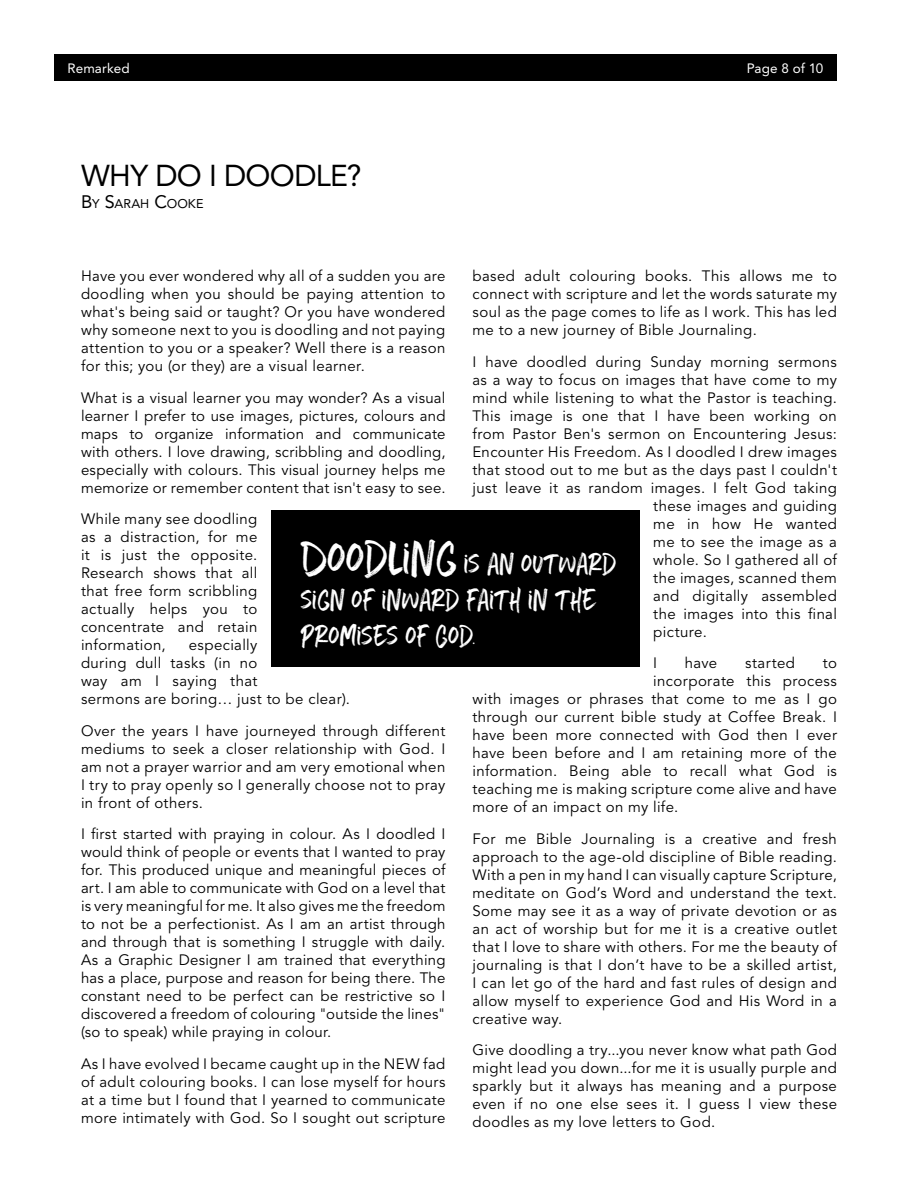
<style>
.page{position:relative;width:918px;height:1188px;background:#fff}
.page>*{position:absolute;margin:0;border:0;box-sizing:border-box;transform-origin:0 0}
.t1{font:30px/35.8px "Five Boroughs Handwriting";color:#fff}
.t2{font:30px "Avenir";letter-spacing:-.025em;color:#000}
.t3{font:15px/18px "Avenir";letter-spacing:.025em;color:#000;text-align:justify}
.t4{font:13.5px "Avenir";letter-spacing:.01em;color:#fff}
.t5{font:12.6px "Avenir";color:#000}
.s1{font-size:18px}
.s2{font-size:49.95px}
</style>
<div class="page">
<div style="left:54px;top:54px;width:783px;height:27px;background:#000"></div>
<div style="left:271px;top:510px;width:369px;height:157px;background:#000"></div>
<p class="t4" style="left:68px;top:60px;width:64px">Remarked</p>
<p class="t4" style="left:747px;top:61px;width:78px">Page 8 of 10</p>
<h1 class="t2" style="left:81px;top:158px;width:282px">WHY DO I DOODLE?</h1>
<p class="t5" style="left:81px;top:196px;width:124px"><span class="s1">B</span>Y <span class="s1">S</span>ARAH <span class="s1">C</span>OOKE</p>
<p class="t3" style="left:81px;top:268px;width:366px">Have you ever wondered why all of a sudden you are doodling when you should be paying attention to what's being said or taught? Or you have wondered why someone next to you is doodling and not paying attention to you or a speaker? Well there is a reason for this; you (or they) are a visual learner.</p>
<p class="t3" style="left:81px;top:389px;width:366px">What is a visual learner you may wonder? As a visual learner I prefer to use images, pictures, colours and maps to organize information and communicate with others. I love drawing, scribbling and doodling, especially with colours. This visual journey helps me memorize or remember content that isn't easy to see.</p>
<p class="t3" style="left:81px;top:511px;width:178px">While many see doodling as a distraction, for me it is just the opposite.<br>Research shows that all that free form scribbling actually helps you to concentrate and retain information,</p>
<p class="t3" style="left:472px;top:268px;width:366px">based adult colouring books. This allows me to connect with scripture and let the words saturate my soul as the page comes to life as I work. This has led me to a new journey of Bible Journaling.</p>
<p class="t3" style="left:472px;top:353px;width:366px">I have doodled during Sunday morning sermons</p>
<p class="t3" style="left:472px;top:371px;width:366px">as a way to focus on images that have come to my</p>
<p class="t3" style="left:472px;top:389px;width:366px">mind while listening to what the Pastor is teaching.</p>
<p class="t3" style="left:472px;top:407px;width:366px">This image is one that I have been working on</p>
<p class="t3" style="left:472px;top:425px;width:366px">from Pastor Ben's sermon on Encountering Jesus:</p>
<p class="t3" style="left:472px;top:443px;width:366px">Encounter His Freedom. As I doodled I drew images</p>
<p class="t3" style="left:472px;top:461px;width:366px">that stood out to me but as the days past I couldn't</p>
<p class="t3" style="left:472px;top:479px;width:366px">just leave it as random images. I felt God taking</p>
<p class="t3" style="left:653px;top:497px;width:185px">these images and guiding</p>
<p class="t3" style="left:653px;top:515px;width:185px">me in how He wanted</p>
<p class="t3" style="left:653px;top:533px;width:185px">me to see the image as a</p>
<p class="t3" style="left:653px;top:551px;width:185px">whole. So I gathered all of</p>
<p class="t3" style="left:653px;top:569px;width:185px">the images, scanned them</p>
<p class="t3" style="left:653px;top:587px;width:185px">and digitally assembled</p>
<p class="t3" style="left:653px;top:605px;width:185px">the images into this final</p>
<p class="t3" style="left:653px;top:623px;width:55px">picture.</p>
<p class="t3" style="left:653px;top:655px;width:5px">I</p>
<p class="t3" style="left:685px;top:655px;width:34px">have</p>
<p class="t3" style="left:745px;top:655px;width:52px">started</p>
<p class="t3" style="left:823px;top:655px;width:16px">to</p>
<p class="t3" style="left:653px;top:673px;width:185px">incorporate this process</p>
<p class="t3" style="left:473px;top:691px;width:366px">with images or phrases that come to me as I go</p>
<p class="t3" style="left:473px;top:709px;width:366px">through our current bible study at Coffee Break. I</p>
<p class="t3" style="left:473px;top:727px;width:366px">have been more connected with God then I ever</p>
<p class="t3" style="left:473px;top:745px;width:366px">have been before and I am retaining more of the</p>
<p class="t3" style="left:473px;top:763px;width:366px">information. Being able to recall what God is</p>
<p class="t3" style="left:473px;top:781px;width:366px">teaching me is making scripture come alive and have</p>
<p class="t3" style="left:473px;top:799px;width:207px">more of an impact on my life.</p>
<p class="t3" style="left:473px;top:830px;width:366px">For me Bible Journaling is a creative and fresh approach to the age-old discipline of Bible reading.<br>With a pen in my hand I can visually capture Scripture, meditate on God’s Word and understand the text.<br>Some may see it as a way of private devotion or as an act of worship but for me it is a creative outlet that I love to share with others. For me the beauty of journaling is that I don’t have to be a skilled artist, I can let go of the hard and fast rules of design and allow myself to experience God and His Word in a creative way.</p>
<p class="t3" style="left:473px;top:1042px;width:366px">Give doodling a try...you never know what path God might lead you down...for me it is usually purple and sparkly but it always has meaning and a purpose even if no one else sees it. I guess I view these doodles as my love letters to God.</p>
<h1 class="t1" style="left:301px;top:545px;width:317px"><span class="s2">DOODLING</span> IS AN OUTWARD<br>SIGN OF INWARD FAITH IN THE<br>PROMISES OF GOD.</h1>
<p class="t3" style="left:81px;top:637px;width:271px;text-align:left;text-indent:108px">especially<br>during dull tasks (in no<br>way am I saying that<br>sermons are boring… just to be clear).</p>
<p class="t3" style="left:81px;top:722px;width:366px">Over the years I have journeyed through different mediums to seek a closer relationship with God. I am not a prayer warrior and am very emotional when I try to pray openly so I generally choose not to pray in front of others.</p>
<p class="t3" style="left:81px;top:826px;width:366px">I first started with praying in colour. As I doodled I would think of people or events that I wanted to pray for. This produced unique and meaningful pieces of art. I am able to communicate with God on a level that is very meaningful for me. It also gives me the freedom to not be a perfectionist. As I am an artist through and through that is something I struggle with daily.<br>As a Graphic Designer I am trained that everything has a place, purpose and reason for being there. The constant need to be perfect can be restrictive so I discovered a freedom of colouring "outside the lines" (so to speak) while praying in colour.</p>
<p class="t3" style="left:81px;top:1055px;width:366px">As I have evolved I became caught up in the NEW fad of adult colouring books. I can lose myself for hours at a time but I found that I yearned to communicate more intimately with God. So I sought out scripture</p>
</div>
